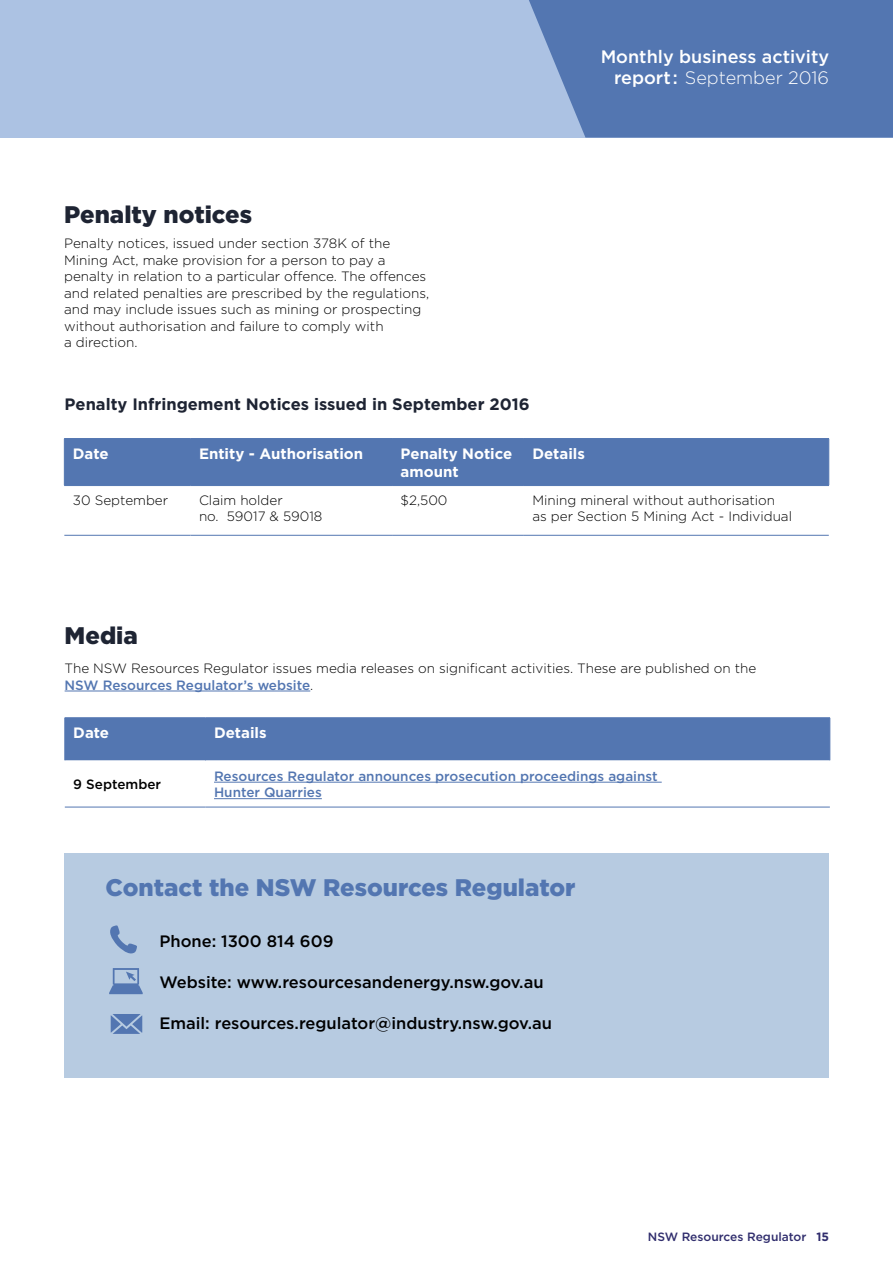
<style>
.page{position:relative;width:893px;height:1263px;background:#fff}
.page>*{position:absolute;margin:0;border:0;box-sizing:border-box;transform-origin:0 0}
.t1{font:900 24px "Gotham";color:#5376b1}
.t2{font:900 24px "Gotham";color:#1e2433}
.t3{font:500 18px/21px "Gotham";color:#fff;text-align:right}
.t4{font:500 16.5px "Gotham";color:#000}
.t5{font:700 16.5px "Gotham";color:#1e2433}
.t6{font:700 15px/18px "Gotham";color:#fff}
.t7{font:300 13.5px/16.5px "Gotham";color:#000}
.t8{font:500 13.5px/16.5px "Gotham";color:#5376b1}
.t9{font:500 13.5px "Gotham";color:#000}
.t10{font:500 12px "Gotham";color:#302d6d}
.t11{font:700 12px "Gotham";color:#302d6d}
.s1{font-weight:300}
.s2{font-weight:500;color:#5376b1}
</style>
<div class="page">
<div style="left:0;top:0;width:893px;height:138px;background:#acc2e3"></div>
<svg style="left:529px;top:0;width:364px;height:138px;background:#5a7cb5"></svg>
<div style="left:65px;top:439px;width:763px;height:46px;background:#5376b1"></div>
<hr style="left:64px;top:438px;width:126px;height:1px;background:#5376b1">
<hr style="left:64px;top:439px;width:1px;height:46px;background:#5376b1">
<hr style="left:190px;top:438px;width:202px;height:1px;background:#5376b1">
<hr style="left:190px;top:439px;width:1px;height:46px;background:#5376b1">
<hr style="left:392px;top:438px;width:132px;height:1px;background:#5376b1">
<hr style="left:392px;top:439px;width:1px;height:46px;background:#5376b1">
<hr style="left:524px;top:438px;width:305px;height:1px;background:#5376b1">
<hr style="left:524px;top:439px;width:1px;height:46px;background:#5376b1">
<hr style="left:828px;top:439px;width:1px;height:46px;background:#5376b1">
<hr style="left:64px;top:535px;width:126px;height:1px;background:#5376b1">
<hr style="left:190px;top:535px;width:202px;height:1px;background:#5376b1">
<hr style="left:392px;top:535px;width:132px;height:1px;background:#5376b1">
<hr style="left:524px;top:535px;width:305px;height:1px;background:#5376b1">
<hr style="left:64px;top:485px;width:126px;height:1px;background:#5376b1">
<hr style="left:190px;top:485px;width:202px;height:1px;background:#5376b1">
<hr style="left:392px;top:485px;width:132px;height:1px;background:#5376b1">
<hr style="left:524px;top:485px;width:305px;height:1px;background:#5376b1">
<hr style="left:65px;top:691px;width:245px;height:1px;background:#5376b1">
<div style="left:66px;top:718px;width:764px;height:42px;background:#5376b1"></div>
<hr style="left:65px;top:717px;width:141px;height:1px;background:#5376b1">
<hr style="left:65px;top:718px;width:1px;height:42px;background:#5376b1">
<hr style="left:206px;top:717px;width:624px;height:1px;background:#5376b1">
<hr style="left:205px;top:718px;width:1px;height:42px;background:#5376b1">
<hr style="left:830px;top:718px;width:1px;height:42px;background:#5376b1">
<hr style="left:65px;top:807px;width:141px;height:1px;background:#5376b1">
<hr style="left:206px;top:807px;width:624px;height:1px;background:#5376b1">
<hr style="left:214px;top:782px;width:448px;height:1px;background:#5376b1">
<hr style="left:214px;top:798px;width:108px;height:1px;background:#5376b1">
<div style="left:64px;top:853px;width:765px;height:224px;background:#b7cbe1"></div>
<svg style="left:110px;top:925px;width:27px;height:29px"></svg>
<svg style="left:111px;top:1014px;width:31px;height:20px"></svg>
<svg style="left:109px;top:968px;width:34px;height:26px"></svg>
<h1 class="t2" style="left:64px;top:198px;width:189px">Penalty notices</h1>
<p class="t7" style="left:64px;top:235px;width:366px">Penalty notices, issued under section 378K of the Mining Act, make provision for a person to pay a penalty in relation to a particular offence. The offences and related penalties are prescribed by the regulations, and may include issues such as mining or prospecting without authorisation and failure to comply with<br>a direction.</p>
<p class="t5" style="left:65px;top:394px;width:467px">Penalty Infringement Notices issued in September 2016</p>
<h2 class="t3" style="left:601px;top:46px;width:230px">Monthly business activity report: <span class="s1">September 2016</span></h2>
<p class="t6" style="left:73px;top:445px;width:37px">Date</p>
<p class="t6" style="left:199px;top:445px;width:166px">Entity - Authorisation</p>
<p class="t6" style="left:401px;top:445px;width:113px">Penalty Notice amount</p>
<p class="t6" style="left:532px;top:445px;width:54px">Details</p>
<p class="t7" style="left:73px;top:491px;width:97px">30 September</p>
<p class="t7" style="left:199px;top:491px;width:125px">Claim holder<br>no. 59017 &amp; 59018</p>
<p class="t7" style="left:401px;top:491px;width:48px">$2,500</p>
<p class="t7" style="left:532px;top:491px;width:261px">Mining mineral without authorisation as per Section 5 Mining Act - Individual</p>
<h1 class="t2" style="left:65px;top:619px;width:75px">Media</h1>
<p class="t7" style="left:65px;top:660px;width:693px">The NSW Resources Regulator issues media releases on significant activities. These are published on the<br><span class="s2">NSW Resources Regulator’s website</span>.</p>
<p class="t6" style="left:73px;top:724px;width:37px">Date</p>
<p class="t6" style="left:214px;top:724px;width:54px">Details</p>
<p class="t9" style="left:73px;top:775px;width:89px">9 September</p>
<p class="t8" style="left:214px;top:768px;width:445px">Resources Regulator announces prosecution proceedings against<br>Hunter Quarries</p>
<h1 class="t1" style="left:105px;top:870px;width:471px">Contact the NSW Resources Regulator</h1>
<p class="t4" style="left:159px;top:930px;width:176px">Phone: 1300 814 609</p>
<p class="t4" style="left:159px;top:971px;width:386px">Website: www.resourcesandenergy.nsw.gov.au</p>
<p class="t4" style="left:159px;top:1012px;width:394px">Email: resources.regulator@industry.nsw.gov.au</p>
<p class="t10" style="left:648px;top:1228px;width:160px">NSW Resources Regulator</p>
<p class="t11" style="left:817px;top:1228px;width:14px">15</p>
</div>
